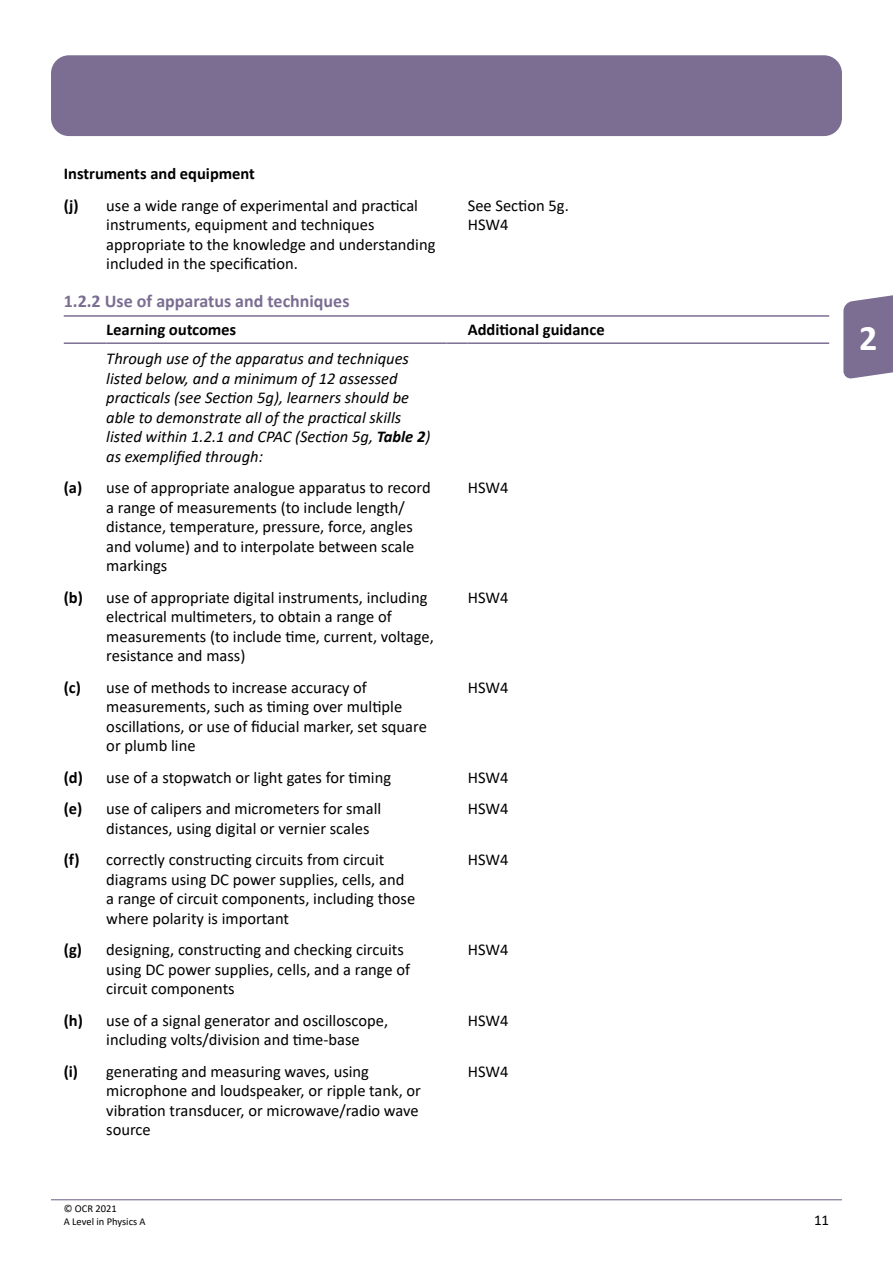
<style>
.page{position:relative;width:893px;height:1263px;background:#fff}
.page>*{position:absolute;margin:0;border:0;box-sizing:border-box;transform-origin:0 0}
.t1{font:700 36px "Calibri";color:#fff}
.Heading3{font:700 18px "Calibri";color:#7b6e92}
.BodyText{font:16.5px/19.5px "Calibri";color:#000}
.BodyText-2{font:italic 16.5px/19.5px "Calibri";color:#000}
.BodyText-3{font:700 16.5px "Calibri";color:#000}
.t2{font:15px "Calibri";color:#000}
.t3{font:10.5px/12.8px "Calibri";color:#000}
.s1{font-weight:700}
</style>
<div class="page">
<hr style="left:51px;top:1199px;width:791px;height:1px;background:#7b6e92">
<div style="left:51px;top:55px;width:791px;height:81px;background:#7b6e92;border-radius:18px"></div>
<svg style="left:843px;top:295px;width:50px;height:84px;background:#877c9c"></svg>
<hr style="left:64px;top:315px;width:765px;height:2px;background:#7b6e92">
<hr style="left:64px;top:342px;width:42px;height:2px;background:#7b6e92">
<hr style="left:106px;top:342px;width:340px;height:2px;background:#7b6e92">
<hr style="left:446px;top:342px;width:22px;height:2px;background:#7b6e92">
<hr style="left:468px;top:342px;width:361px;height:2px;background:#7b6e92">
<p class="BodyText-3" style="left:64px;top:162px;width:193px">Instruments and equipment</p>
<p class="BodyText-3" style="left:64px;top:193px;width:16px">(j)</p>
<p class="BodyText" style="left:106px;top:195px;width:331px">use a wide range of experimental and practical instruments, equipment and techniques appropriate to the knowledge and understanding included in the specification.</p>
<p class="BodyText" style="left:468px;top:195px;width:103px">See Section 5g.</p>
<p class="BodyText" style="left:468px;top:214px;width:42px">HSW4</p>
<h2 class="Heading3" style="left:64px;top:288px;width:287px">1.2.2 Use of apparatus and techniques</h2>
<p class="BodyText-3" style="left:106px;top:318px;width:132px">Learning outcomes</p>
<p class="BodyText-3" style="left:468px;top:318px;width:138px">Additional guidance</p>
<p class="BodyText-2" style="left:106px;top:348px;width:326px">Through use of the apparatus and techniques listed below, and a minimum of 12 assessed practicals (see Section 5g), learners should be able to demonstrate all of the practical skills listed within 1.2.1 and CPAC (Section 5g, <span class="s1">Table 2</span>) as exemplified through:</p>
<p class="BodyText-3" style="left:64px;top:476px;width:20px">(a)</p>
<p class="BodyText" style="left:106px;top:477px;width:326px">use of appropriate analogue apparatus to record a range of measurements (to include length/ distance, temperature, pressure, force, angles and volume) and to interpolate between scale markings</p>
<p class="BodyText" style="left:468px;top:477px;width:42px">HSW4</p>
<p class="BodyText-3" style="left:64px;top:585px;width:21px">(b)</p>
<p class="BodyText" style="left:106px;top:587px;width:329px">use of appropriate digital instruments, including electrical multimeters, to obtain a range of measurements (to include time, current, voltage, resistance and mass)</p>
<p class="BodyText" style="left:468px;top:587px;width:42px">HSW4</p>
<p class="BodyText-3" style="left:64px;top:675px;width:19px">(c)</p>
<p class="BodyText" style="left:106px;top:677px;width:322px">use of methods to increase accuracy of measurements, such as timing over multiple oscillations, or use of fiducial marker, set square or plumb line</p>
<p class="BodyText" style="left:468px;top:677px;width:42px">HSW4</p>
<p class="BodyText-3" style="left:64px;top:765px;width:21px">(d)</p>
<p class="BodyText" style="left:106px;top:767px;width:286px">use of a stopwatch or light gates for timing</p>
<p class="BodyText" style="left:468px;top:767px;width:42px">HSW4</p>
<p class="BodyText-3" style="left:64px;top:797px;width:20px">(e)</p>
<p class="BodyText" style="left:106px;top:798px;width:276px">use of calipers and micrometers for small distances, using digital or vernier scales</p>
<p class="BodyText" style="left:468px;top:798px;width:42px">HSW4</p>
<p class="BodyText-3" style="left:64px;top:848px;width:17px">(f)</p>
<p class="BodyText" style="left:106px;top:849px;width:310px">correctly constructing circuits from circuit diagrams using DC power supplies, cells, and a range of circuit components, including those where polarity is important</p>
<p class="BodyText" style="left:468px;top:849px;width:42px">HSW4</p>
<p class="BodyText-3" style="left:64px;top:938px;width:20px">(g)</p>
<p class="BodyText" style="left:106px;top:939px;width:305px">designing, constructing and checking circuits using DC power supplies, cells, and a range of circuit components</p>
<p class="BodyText" style="left:468px;top:939px;width:42px">HSW4</p>
<p class="BodyText-3" style="left:64px;top:1008px;width:21px">(h)</p>
<p class="BodyText" style="left:106px;top:1010px;width:283px">use of a signal generator and oscilloscope, including volts/division and time-base</p>
<p class="BodyText" style="left:468px;top:1010px;width:42px">HSW4</p>
<p class="BodyText-3" style="left:64px;top:1059px;width:16px">(i)</p>
<p class="BodyText" style="left:106px;top:1061px;width:316px">generating and measuring waves, using microphone and loudspeaker, or ripple tank, or vibration transducer, or microwave/radio wave source</p>
<p class="BodyText" style="left:468px;top:1061px;width:42px">HSW4</p>
<p class="t3" style="left:64px;top:1202px;width:83px">© OCR 2021<br>A Level in Physics A</p>
<p class="t2" style="left:814px;top:1209px;width:17px">11</p>
<h1 class="t1" style="left:859px;top:312px;width:20px">2</h1>
</div>
